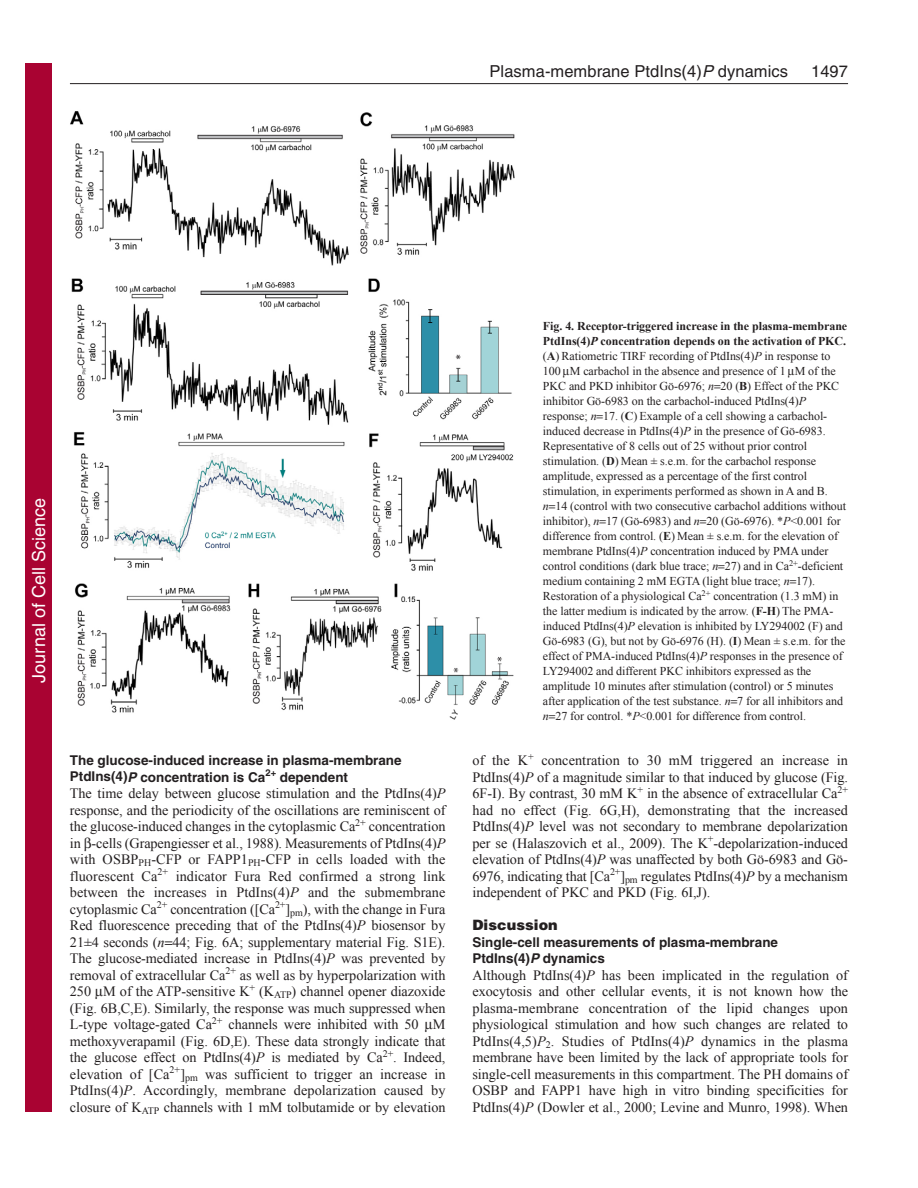
<style>
.page{position:relative;width:918px;height:1188px;background:#fff}
.page>*{position:absolute;margin:0;border:0;box-sizing:border-box;transform-origin:0 0}
.t1{font:18px "Helvetica";color:#fff}
.t2{font:16.5px "Helvetica";letter-spacing:.005em;color:#231f20}
.t3{font:14.25px/16.5px "Times New Roman";letter-spacing:-.005em;color:#231f20;text-align:justify}
.t4{font:900 14.25px "Helvetica";letter-spacing:.005em;color:#231f20}
.t5{font:700 13.5px/16.5px "Helvetica";color:#231f20}
.t6{font:12px/15px "Times New Roman";letter-spacing:-.005em;color:#231f20}
.s1{font-style:italic}
.s2{font-weight:700}
.s3{font-weight:700;font-style:italic}
</style>
<div class="page">
<hr style="left:70px;top:83px;width:778px;height:1px;background:#231f20">
<img style="left:70px;top:111px;width:445px;height:609px">
<div style="left:26px;top:64px;width:26px;height:1048px;background:#a90332"></div>
<p class="t2" style="left:490px;top:65px;width:300px">Plasma-membrane PtdIns(4)<span class="s1">P</span>dynamics</p>
<p class="t2" style="left:811px;top:65px;width:38px">1497</p>
<p class="t1" style="left:28px;top:683px;width:186px;rotate:-90deg">Journal of Cell Science</p>
<p class="t5" style="left:70px;top:753px;width:333px">The glucose-induced increase in plasma-membrane<br>PtdIns(4)<span class="s1">P</span>concentration is Ca<sup>2+</sup> dependent</p>
<p class="t3" style="left:70px;top:785px;width:377px">The time delay between glucose stimulation and the PtdIns(4)<span class="s1">P </span>response, and the periodicity of the oscillations are reminiscent of the glucose-induced changes in the cytoplasmic Ca<sup>2+</sup> concentration in -cells (Grapengiesser et al., 1988). Measurements of PtdIns(4)<span class="s1">P </span>with OSBP<sub>PH</sub>-CFP or FAPP1<sub>PH</sub>-CFP in cells loaded with the fluorescent Ca<sup>2+</sup> indicator Fura Red confirmed a strong link between the increases in PtdIns(4)<span class="s1">P</span> and the submembrane cytoplasmic Ca<sup>2+</sup> concentration ([Ca<sup>2+</sup>]<sub>pm</sub>), with the change in Fura Red fluorescence preceding that of the PtdIns(4)<span class="s1">P</span> biosensor by 21±4 seconds (<span class="s1">n</span> 44; Fig. 6A; supplementary material Fig. S1E).<br>The glucose-mediated increase in PtdIns(4)<span class="s1">P</span> was prevented by removal of extracellular Ca<sup>2+</sup> as well as by hyperpolarization with 250 M of the ATP-sensitive K<sup>+</sup> (K<sub>ATP</sub>) channel opener diazoxide (Fig. 6B,C,E). Similarly, the response was much suppressed when L-type voltage-gated Ca<sup>2+</sup> channels were inhibited with 50 M methoxyverapamil (Fig. 6D,E). These data strongly indicate that the glucose effect on PtdIns(4)<span class="s1">P</span> is mediated by Ca<sup>2+</sup>. Indeed, elevation of [Ca<sup>2+</sup>]<sub>pm</sub> was sufficient to trigger an increase in PtdIns(4)<span class="s1">P</span>. Accordingly, membrane depolarization caused by closure of K<sub>ATP</sub> channels with 1 mM tolbutamide or by elevation</p>
<p class="t6" style="left:543px;top:319px;width:306px"><span class="s2">Fig. 4. Receptor-triggered increase in the plasma-membrane PtdIns(4)</span><span class="s3">P</span> <span class="s2">concentration depends on the activation of PKC. </span>(<span class="s2">A</span>) Ratiometric TIRF recording of PtdIns(4)<span class="s1">P</span> in response to 100 M carbachol in the absence and presence of 1 M of the PKC and PKD inhibitor Gö-6976; <span class="s1">n</span> 20 (<span class="s2">B</span>) Effect of the PKC inhibitor Gö-6983 on the carbachol-induced PtdIns(4)<span class="s1">P </span>response; <span class="s1">n</span> 17. (<span class="s2">C</span>) Example of a cell showing a carbachol&shy;induced decrease in PtdIns(4)<span class="s1">P</span> in the presence of Gö-6983.<br>Representative of 8 cells out of 25 without prior control stimulation. (<span class="s2">D</span>) Mean ± s.e.m. for the carbachol response amplitude, expressed as a percentage of the first control stimulation, in experiments performed as shown in A and B.<br><span class="s1">n</span> 14 (control with two consecutive carbachol additions without inhibitor), <span class="s1">n</span> 17 (Gö-6983) and <span class="s1">n</span> 20 (Gö-6976). *<span class="s1">P</span>&lt;0.001 for difference from control. (<span class="s2">E</span>) Mean ± s.e.m. for the elevation of membrane PtdIns(4)<span class="s1">P</span> concentration induced by PMA under control conditions (dark blue trace; <span class="s1">n</span> 27) and in Ca<sup>2+</sup>-deficient medium containing 2 mM EGTA (light blue trace; <span class="s1">n</span> 17).<br>Restoration of a physiological Ca<sup>2+</sup> concentration (1.3 mM) in the latter medium is indicated by the arrow. (<span class="s2">F-H</span>) The PMA&shy;induced PtdIns(4)<span class="s1">P</span> elevation is inhibited by LY294002 (F) and Gö-6983 (G), but not by Gö-6976 (H). (<span class="s2">I</span>) Mean ± s.e.m. for the effect of PMA-induced PtdIns(4)<span class="s1">P</span> responses in the presence of LY294002 and different PKC inhibitors expressed as the amplitude 10 minutes after stimulation (control) or 5 minutes after application of the test substance. <span class="s1">n</span> 7 for all inhibitors and <span class="s1">n</span> 27 for control. *<span class="s1">P</span>&lt;0.001 for difference from control.</p>
<p class="t3" style="left:472px;top:752px;width:377px">of the K<sup>+</sup> concentration to 30 mM triggered an increase in PtdIns(4)<span class="s1">P</span> of a magnitude similar to that induced by glucose (Fig.<br>6F-I). By contrast, 30 mM K<sup>+</sup> in the absence of extracellular Ca<sup>2+ </sup>had no effect (Fig. 6G,H), demonstrating that the increased PtdIns(4)<span class="s1">P</span> level was not secondary to membrane depolarization per se (Halaszovich et al., 2009). The K<sup>+</sup>-depolarization-induced elevation of PtdIns(4)<span class="s1">P</span> was unaffected by both Gö-6983 and Gö-6976, indicating that [Ca<sup>2+</sup>]<sub>pm</sub> regulates PtdIns(4)<span class="s1">P</span> by a mechanism independent of PKC and PKD (Fig. 6I,J).</p>
<p class="t4" style="left:472px;top:920px;width:87px">Discussion</p>
<p class="t5" style="left:472px;top:935px;width:307px">Single-cell measurements of plasma-membrane<br>PtdIns(4)<span class="s1">P</span>dynamics</p>
<p class="t3" style="left:472px;top:966px;width:377px">Although PtdIns(4)<span class="s1">P</span> has been implicated in the regulation of exocytosis and other cellular events, it is not known how the plasma-membrane concentration of the lipid changes upon physiological stimulation and how such changes are related to PtdIns(4,5)<span class="s1">P</span><sub>2</sub>. Studies of PtdIns(4)<span class="s1">P</span> dynamics in the plasma membrane have been limited by the lack of appropriate tools for single-cell measurements in this compartment. The PH domains of OSBP and FAPP1 have high in vitro binding specificities for PtdIns(4)<span class="s1">P</span> (Dowler et al., 2000; Levine and Munro, 1998). When</p>
</div>
